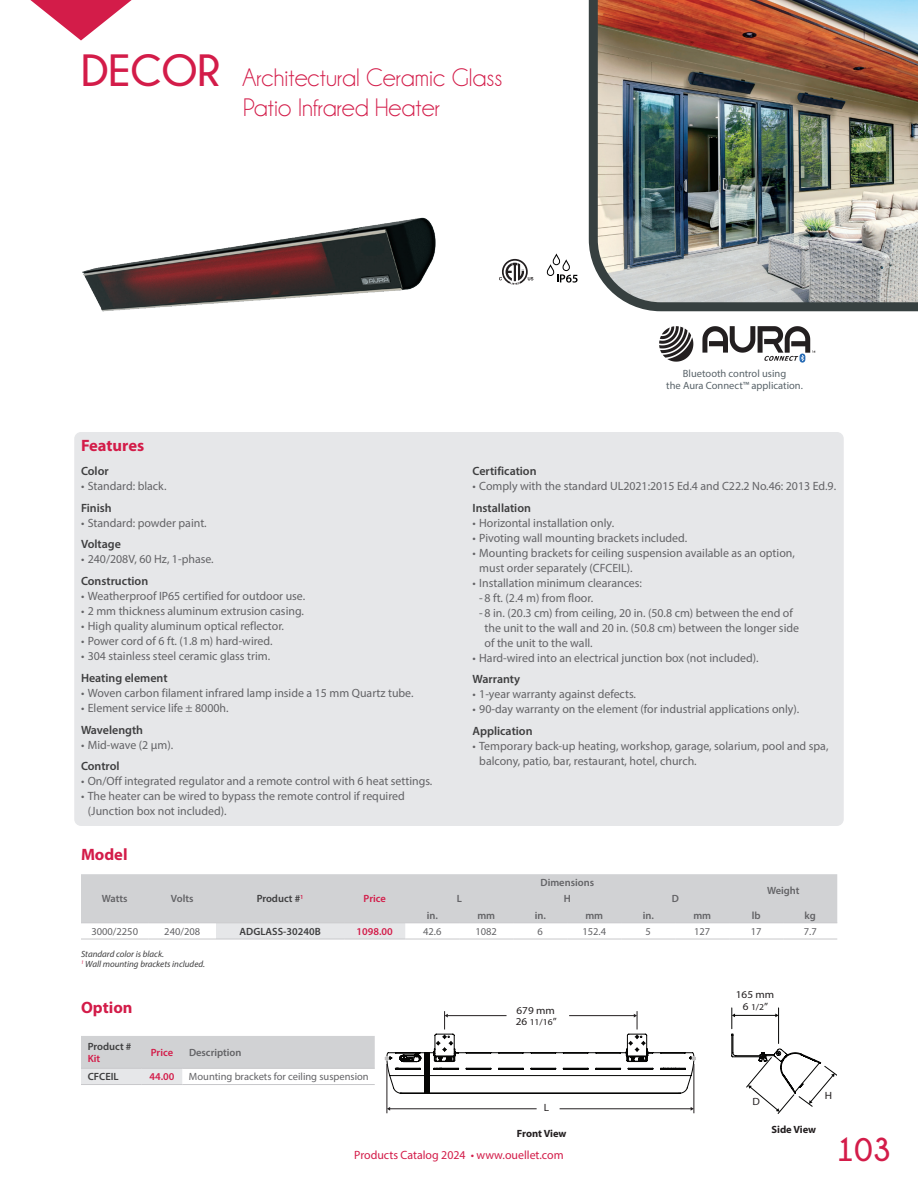
<style>
.page{position:relative;width:918px;height:1188px;background:#fff}
.page>*{position:absolute;margin:0;border:0;box-sizing:border-box;transform-origin:0 0}
.t1{font:700 45px "Champagne&Limousines";color:#d31c49}
.t2{font:700 33px "Champagne&Limousines";color:#d31c49}
.t3{font:25.5px/30.6px "Champagne&Limousines";color:#d31c49}
.t4{font:700 16.5px "Myriad Pro";color:#d31c49}
.t5{font:12px/15px "Myriad Pro";color:#636366}
.t6{font:600 12px "Myriad Pro";color:#3e3e3f}
.t7{font:12px "Myriad Pro";color:#d31c49}
.t8{font:10.5px "Myriad Pro";color:#636366}
.t9{font:600 10.5px "Myriad Pro";color:#636366}
.t10{font:10.5px/12.6px "Myriad Pro";color:#596369;text-align:center}
.t11{font:600 10.5px "Myriad Pro";color:#3e3e3f}
.t12{font:600 10.5px "Myriad Pro";color:#d31c49}
.t13{font:700 10.5px "Myriad Pro";color:#231f20}
.t14{font:10.5px "Myriad Pro";color:#231f20;scale:1.07 1}
.t15{font:italic 9px/10.8px "Myriad Pro";color:#3e3e3f}
.t16{font:9px "Myriad Pro";color:#231f20;scale:1.07 1}
.s1{font-size:10.5px}
</style>
<div class="page">
<svg style="left:81px;top:874px;width:756px;height:65px"></svg>
<hr style="left:81px;top:923px;width:67px;height:1px;background:#c8c8cb">
<hr style="left:148px;top:923px;width:68px;height:1px;background:#c8c8cb">
<hr style="left:216px;top:923px;width:128px;height:1px;background:#c8c8cb">
<hr style="left:344px;top:923px;width:61px;height:1px;background:#c8c8cb">
<hr style="left:405px;top:923px;width:54px;height:1px;background:#c8c8cb">
<hr style="left:459px;top:923px;width:54px;height:1px;background:#c8c8cb">
<hr style="left:513px;top:923px;width:54px;height:1px;background:#c8c8cb">
<hr style="left:567px;top:923px;width:54px;height:1px;background:#c8c8cb">
<hr style="left:621px;top:923px;width:54px;height:1px;background:#c8c8cb">
<hr style="left:675px;top:923px;width:54px;height:1px;background:#c8c8cb">
<hr style="left:729px;top:923px;width:54px;height:1px;background:#c8c8cb">
<hr style="left:783px;top:923px;width:54px;height:1px;background:#c8c8cb">
<hr style="left:81px;top:939px;width:67px;height:1px;background:#c8c8cb">
<hr style="left:148px;top:939px;width:68px;height:1px;background:#c8c8cb">
<hr style="left:216px;top:939px;width:128px;height:1px;background:#c8c8cb">
<hr style="left:344px;top:939px;width:61px;height:1px;background:#c8c8cb">
<hr style="left:405px;top:939px;width:54px;height:1px;background:#c8c8cb">
<hr style="left:459px;top:939px;width:54px;height:1px;background:#c8c8cb">
<hr style="left:513px;top:939px;width:54px;height:1px;background:#c8c8cb">
<hr style="left:567px;top:939px;width:54px;height:1px;background:#c8c8cb">
<hr style="left:621px;top:939px;width:54px;height:1px;background:#c8c8cb">
<hr style="left:675px;top:939px;width:54px;height:1px;background:#c8c8cb">
<hr style="left:729px;top:939px;width:54px;height:1px;background:#c8c8cb">
<hr style="left:783px;top:939px;width:54px;height:1px;background:#c8c8cb">
<div style="left:74px;top:432px;width:770px;height:394px;background:#e6e7e9;border-radius:7px"></div>
<svg style="left:30px;top:0;width:102px;height:40px"></svg>
<svg style="left:546px;top:253px;width:32px;height:30px"></svg>
<svg style="left:499px;top:259px;width:34px;height:26px"></svg>
<img style="left:82px;top:217px;width:354px;height:95px">
<img style="left:588px;top:0;width:330px;height:312px">
<svg style="left:81px;top:1036px;width:294px;height:48px"></svg>
<hr style="left:81px;top:1068px;width:61px;height:1px;background:#c8c8cb">
<hr style="left:142px;top:1068px;width:40px;height:1px;background:#c8c8cb">
<hr style="left:81px;top:1084px;width:61px;height:1px;background:#c8c8cb">
<hr style="left:142px;top:1084px;width:40px;height:1px;background:#c8c8cb">
<hr style="left:182px;top:1068px;width:193px;height:1px;background:#c8c8cb">
<hr style="left:182px;top:1084px;width:193px;height:1px;background:#c8c8cb">
<svg style="left:385px;top:1008px;width:452px;height:106px"></svg>
<hr style="left:387px;top:1064px;width:1px;height:49px;background:#231f20">
<hr style="left:694px;top:1064px;width:1px;height:49px;background:#231f20">
<svg style="left:659px;top:326px;width:156px;height:37px"></svg>
<h1 class="t1" style="left:81px;top:45px;width:141px">DECOR</h1>
<h3 class="t3" style="left:243px;top:62px;width:261px">Architectural Ceramic Glass<br>Patio Infrared Heater</h3>
<h3 class="t4" style="left:81px;top:436px;width:65px">Features</h3>
<p class="t10" style="left:666px;top:367px;width:138px">Bluetooth control using<br>the Aura Connect™ application.</p>
<p class="t6" style="left:81px;top:463px;width:29px">Color</p>
<p class="t5" style="left:81px;top:478px;width:87px">• Standard: black.</p>
<p class="t6" style="left:81px;top:500px;width:32px">Finish</p>
<p class="t5" style="left:81px;top:515px;width:127px">• Standard: powder paint.</p>
<p class="t6" style="left:81px;top:537px;width:41px">Voltage</p>
<p class="t5" style="left:81px;top:552px;width:134px">• 240/208V, 60 Hz, 1-phase.</p>
<p class="t6" style="left:81px;top:573px;width:69px">Construction</p>
<p class="t5" style="left:81px;top:588px;width:226px">• Weatherproof IP65 certified for outdoor use.</p>
<p class="t5" style="left:81px;top:603px;width:224px">• 2 mm thickness aluminum extrusion casing.</p>
<p class="t5" style="left:81px;top:618px;width:205px">• High quality aluminum optical reflector.</p>
<p class="t5" style="left:81px;top:633px;width:193px">• Power cord of 6 ft. (1.8 m) hard-wired.</p>
<p class="t5" style="left:81px;top:648px;width:191px">• 304 stainless steel ceramic glass trim.</p>
<p class="t6" style="left:81px;top:670px;width:88px">Heating element</p>
<p class="t5" style="left:81px;top:685px;width:334px">• Woven carbon filament infrared lamp inside a 15 mm Quartz tube.</p>
<p class="t5" style="left:81px;top:700px;width:149px">• Element service life ± 8000h.</p>
<p class="t6" style="left:81px;top:722px;width:64px">Wavelength</p>
<p class="t5" style="left:81px;top:737px;width:94px">• Mid-wave (2 µm).</p>
<p class="t6" style="left:81px;top:759px;width:40px">Control</p>
<p class="t5" style="left:81px;top:774px;width:353px">• On/Off integrated regulator and a remote control with 6 heat settings.</p>
<p class="t5" style="left:88px;top:789px;width:319px;text-indent:-7px">• The heater can be wired to bypass the remote control if required (Junction box not included).</p>
<h3 class="t4" style="left:81px;top:845px;width:48px">Model</h3>
<p class="t9" style="left:102px;top:892px;width:27px">Watts</p>
<p class="t9" style="left:171px;top:892px;width:24px">Volts</p>
<p class="t11" style="left:257px;top:892px;width:48px">Product #<sup>1</sup></p>
<p class="t12" style="left:364px;top:892px;width:24px">Price</p>
<p class="t6" style="left:472px;top:463px;width:66px">Certification</p>
<p class="t5" style="left:472px;top:478px;width:365px">• Comply with the standard UL2021:2015 Ed.4 and C22.2 No.46: 2013 Ed.9.</p>
<p class="t6" style="left:472px;top:500px;width:60px">Installation</p>
<p class="t5" style="left:472px;top:515px;width:143px">• Horizontal installation only.</p>
<p class="t5" style="left:472px;top:530px;width:216px">• Pivoting wall mounting brackets included.</p>
<p class="t5" style="left:479px;top:545px;width:317px;text-indent:-7px">• Mounting brackets for ceiling suspension available as an option, must order separately (CFCEIL).</p>
<p class="t5" style="left:472px;top:575px;width:171px">• Installation minimum clearances:</p>
<p class="t5" style="left:479px;top:590px;width:115px">- 8 ft. (2.4 m) from floor.</p>
<p class="t5" style="left:484px;top:605px;width:316px;text-indent:-5px">- 8 in. (20.3 cm) from ceiling, 20 in. (50.8 cm) between the end of the unit to the wall and 20 in. (50.8 cm) between the longer side of the unit to the wall.</p>
<p class="t5" style="left:472px;top:650px;width:288px">• Hard-wired into an electrical junction box (not included).</p>
<p class="t6" style="left:472px;top:672px;width:49px">Warranty</p>
<p class="t5" style="left:472px;top:687px;width:165px">• 1-year warranty against defects.</p>
<p class="t5" style="left:472px;top:702px;width:328px">• 90-day warranty on the element (for industrial applications only).</p>
<p class="t6" style="left:472px;top:723px;width:62px">Application</p>
<p class="t5" style="left:479px;top:738px;width:351px;text-indent:-7px">• Temporary back-up heating, workshop, garage, solarium, pool and spa, balcony, patio, bar, restaurant, hotel, church.</p>
<p class="t9" style="left:540px;top:876px;width:55px">Dimensions</p>
<p class="t9" style="left:457px;top:892px;width:7px">L</p>
<p class="t9" style="left:564px;top:892px;width:9px">H</p>
<p class="t9" style="left:672px;top:892px;width:9px">D</p>
<p class="t9" style="left:767px;top:884px;width:34px">Weight</p>
<p class="t9" style="left:427px;top:908px;width:13px">in.</p>
<p class="t9" style="left:477px;top:908px;width:19px">mm</p>
<p class="t9" style="left:535px;top:908px;width:13px">in.</p>
<p class="t9" style="left:585px;top:908px;width:19px">mm</p>
<p class="t9" style="left:643px;top:908px;width:13px">in.</p>
<p class="t9" style="left:693px;top:908px;width:19px">mm</p>
<p class="t9" style="left:752px;top:908px;width:10px">lb</p>
<p class="t9" style="left:805px;top:908px;width:13px">kg</p>
<p class="t8" style="left:91px;top:925px;width:48px">3000/2250</p>
<p class="t8" style="left:164px;top:925px;width:37px">240/208</p>
<p class="t11" style="left:240px;top:925px;width:83px">ADGLASS-30240B</p>
<p class="t12" style="left:357px;top:925px;width:38px">1098.00</p>
<p class="t8" style="left:423px;top:925px;width:20px">42.6</p>
<p class="t8" style="left:476px;top:925px;width:23px">1082</p>
<p class="t8" style="left:538px;top:925px;width:7px">6</p>
<p class="t8" style="left:582px;top:925px;width:25px">152.4</p>
<p class="t8" style="left:646px;top:925px;width:7px">5</p>
<p class="t8" style="left:694px;top:925px;width:18px">127</p>
<p class="t8" style="left:751px;top:925px;width:12px">17</p>
<p class="t8" style="left:804px;top:925px;width:14px">7.7</p>
<p class="t15" style="left:81px;top:948px;width:125px">Standard color is black.<br><sup>1</sup> Wall mounting brackets included.</p>
<h3 class="t4" style="left:81px;top:998px;width:53px">Option</h3>
<p class="t11" style="left:88px;top:1039px;width:45px">Product #</p>
<p class="t12" style="left:88px;top:1052px;width:14px">Kit</p>
<p class="t12" style="left:151px;top:1046px;width:24px">Price</p>
<p class="t9" style="left:189px;top:1046px;width:54px">Description</p>
<p class="t11" style="left:88px;top:1070px;width:33px">CFCEIL</p>
<p class="t12" style="left:150px;top:1070px;width:26px">44.00</p>
<p class="t8" style="left:189px;top:1070px;width:181px">Mounting brackets for ceiling suspension</p>
<p class="t14" style="left:517px;top:1004px;width:37px">679 mm</p>
<p class="t16" style="left:516px;top:1016px;width:40px"><span class="s1">26</span> 11/16<span class="s1">”</span></p>
<p class="t14" style="left:544px;top:1101px;width:6px">L</p>
<p class="t13" style="left:517px;top:1127px;width:51px">Front View</p>
<p class="t7" style="left:354px;top:1147px;width:211px">Products Catalog 2024 • www.ouellet.com</p>
<p class="t14" style="left:736px;top:988px;width:37px">165 mm</p>
<p class="t16" style="left:743px;top:1001px;width:25px"><span class="s1">6</span> 1/2<span class="s1">”</span></p>
<p class="t14" style="left:752px;top:1095px;width:8px">D</p>
<p class="t14" style="left:825px;top:1089px;width:8px">H</p>
<p class="t13" style="left:771px;top:1122px;width:46px">Side View</p>
<h2 class="t2" style="left:836px;top:1131px;width:56px">103</h2>
</div>
